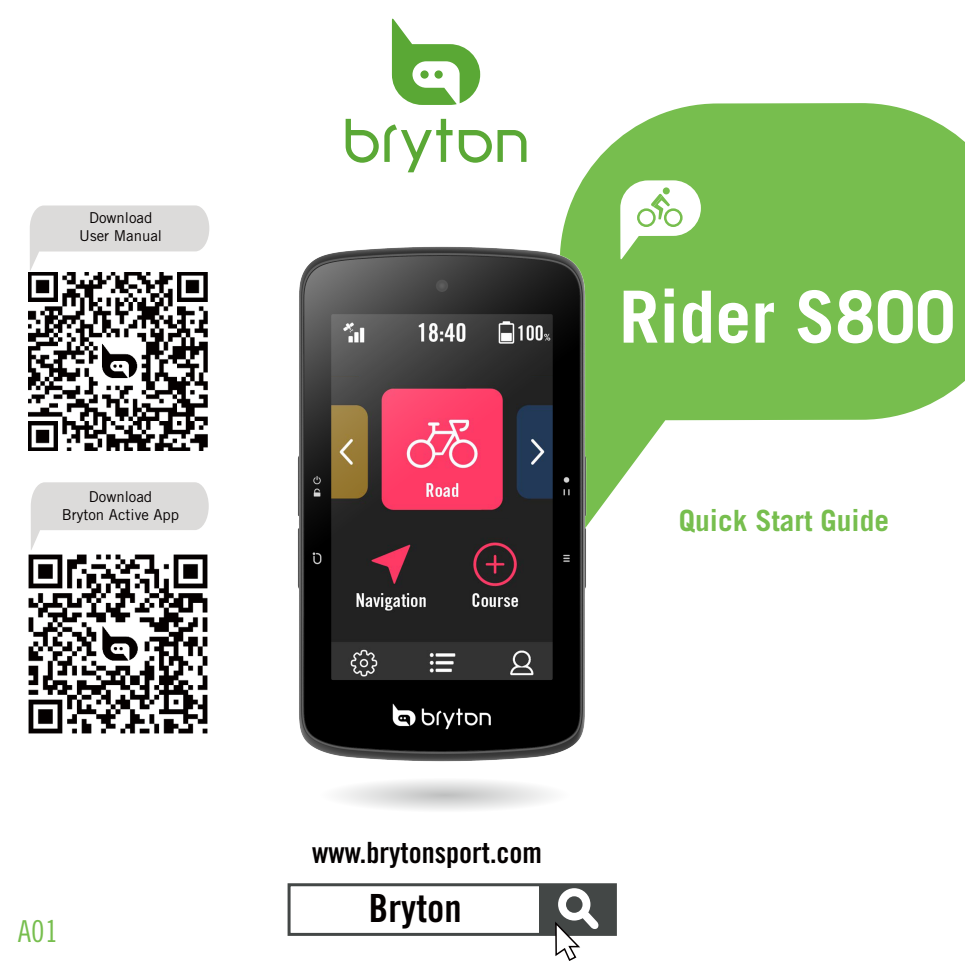
<style>
.page{position:relative;width:978px;height:978px;background:#fff}
.page>*{position:absolute;margin:0;border:0;box-sizing:border-box;transform-origin:0 0}
.t1{font:700 72px "Trade Gothic LT Std";color:#fff}
.t2{font:38.7px "Trade Gothic LT Std Bd Cn 20";color:#040000}
.t3{font:30.3px "Trade Gothic LT Std Cn 18";color:#77be4e}
.t4{font:29.4px "Trade Gothic LT Std Bd Cn 20";color:#040000}
.t5{font:700 29.4px "Trade Gothic LT Std";color:#77be4e}
.t6{font:15px/18px "Trade Gothic LT Std";color:#040000;text-align:center}
</style>
<div class="page">
<img style="left:29px;top:273px;width:179px;height:178px">
<img style="left:28px;top:554px;width:180px;height:180px">
<div style="left:288px;top:883px;width:329px;height:53px;border:3px solid #434746"></div>
<div style="left:539px;top:885px;width:76px;height:49px;background:#434746"></div>
<svg style="left:554px;top:888px;width:45px;height:73px"></svg>
<svg style="left:562px;top:103px;width:402px;height:326px;background:#84c45f"></svg>
<svg style="left:620px;top:180px;width:81px;height:80px"></svg>
<svg style="left:30px;top:205px;width:179px;height:66px"></svg>
<svg style="left:31px;top:482px;width:178px;height:68px"></svg>
<svg style="left:339px;top:780px;width:212px;height:30px"></svg>
<svg style="left:346px;top:119px;width:180px;height:53px"></svg>
<svg style="left:392px;top:18px;width:88px;height:87px"></svg>
<img style="left:297px;top:231px;width:362px;height:531px">
<p class="t6" style="left:79px;top:209px;width:84px">Download<br>User Manual</p>
<p class="t6" style="left:62px;top:488px;width:119px">Download<br>Bryton Active App</p>
<h3 class="t3" style="left:18px;top:913px;width:42px">A01</h3>
<h1 class="t1" style="left:619px;top:273px;width:338px">Rider S800</h1>
<h3 class="t5" style="left:679px;top:503px;width:212px">Quick Start Guide</h3>
<h3 class="t4" style="left:312px;top:835px;width:231px">www.brytonsport.com</h3>
<h2 class="t2" style="left:369px;top:885px;width:94px">Bryton</h2>
</div>
